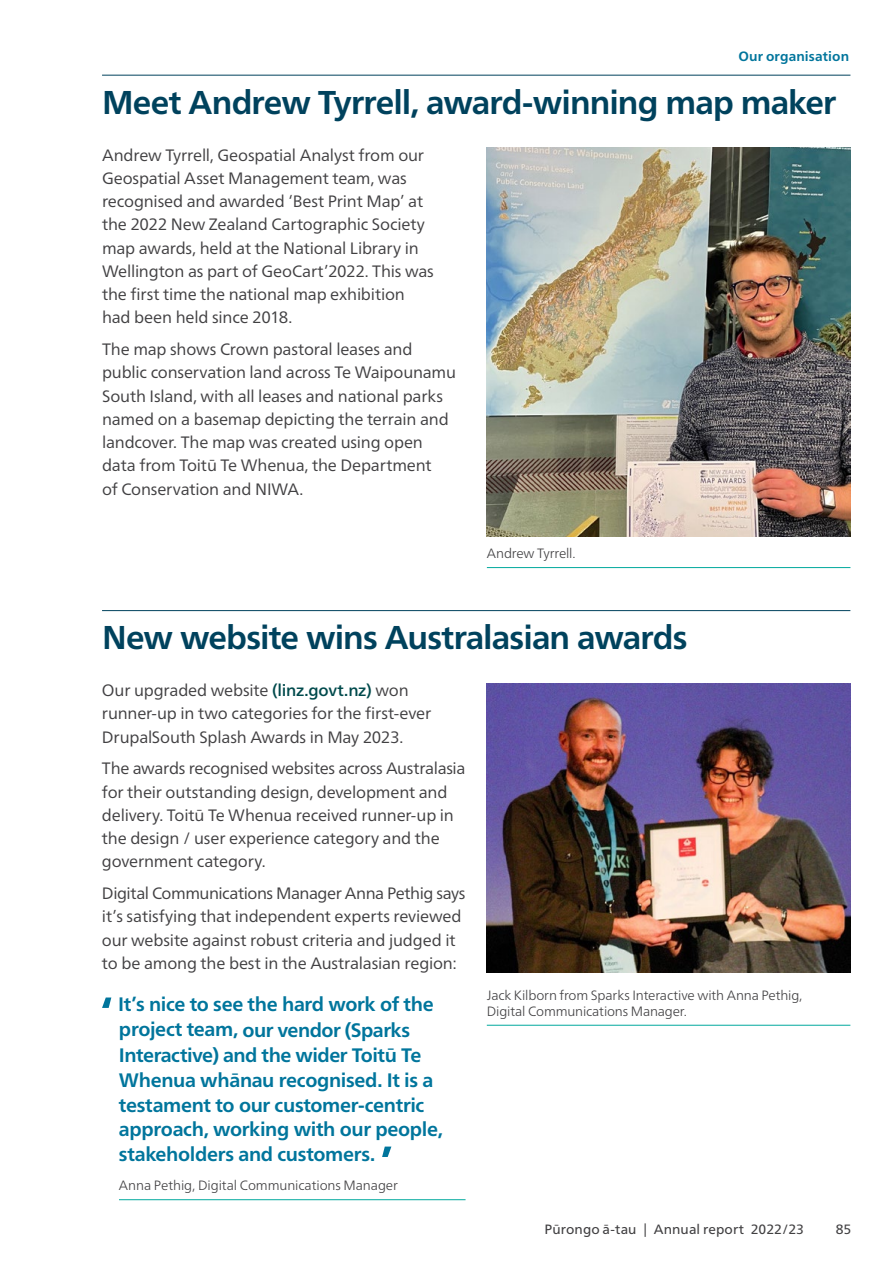
<style>
.page{position:relative;width:893px;height:1263px;background:#fff}
.page>*{position:absolute;margin:0;border:0;box-sizing:border-box;transform-origin:0 0}
.H2__Dark_Blue_bold__Small_article{font:700 33px "Frutiger Neue LT Pro";letter-spacing:-.025em;color:#00425d}
.Pull_Quote_Med_Blue__large{font:700 19.5px/25px "Frutiger Neue LT Pro";letter-spacing:-.02em;color:#00759c}
.Body_copy__Dark_Grey__MAIN{font:16.5px/23.2px "Frutiger Neue LT Pro";letter-spacing:-.015em;color:#414042}
.caption{font:300 13.5px/16.5px "Frutiger Neue LT Pro";letter-spacing:-.015em;color:#414042}
.Quote_caption__rule{font:300 13.5px "Frutiger Neue LT Pro";letter-spacing:-.01em;color:#414042}
.t1{font:13.5px "Frutiger Neue LT Pro";letter-spacing:.01em;color:#414042}
.t2{font:700 13.5px "Frutiger Neue LT Pro";letter-spacing:.01em;color:#00759c}
.s1{font-weight:500;color:#004a4c}
</style>
<div class="page">
<hr style="left:102px;top:75px;width:748px;height:1px;background:#00425d">
<hr style="left:487px;top:567px;width:363px;height:1px;background:#00a99d">
<img style="left:487px;top:148px;width:363px;height:388px">
<hr style="left:102px;top:610px;width:748px;height:1px;background:#00425d">
<hr style="left:119px;top:1199px;width:347px;height:1px;background:#00a99d">
<svg style="left:102px;top:997px;width:9px;height:11px"></svg>
<svg style="left:382px;top:1146px;width:9px;height:11px"></svg>
<hr style="left:487px;top:1025px;width:363px;height:1px;background:#00a99d">
<img style="left:487px;top:683px;width:363px;height:290px">
<p class="t2" style="left:738px;top:49px;width:112px">Our organisation</p>
<h2 class="H2__Dark_Blue_bold__Small_article" style="left:102px;top:83px;width:736px">Meet Andrew Tyrrell, award-winning map maker</h2>
<p class="Body_copy__Dark_Grey__MAIN" style="left:102px;top:143px;width:333px">Andrew Tyrrell, Geospatial Analyst from our Geospatial Asset Management team, was recognised and awarded ‘Best Print Map’ at the 2022 New Zealand Cartographic Society map awards, held at the National Library in Wellington as part of GeoCart’2022. This was the first time the national map exhibition had been held since 2018.</p>
<p class="Body_copy__Dark_Grey__MAIN" style="left:102px;top:338px;width:356px">The map shows Crown pastoral leases and public conservation land across Te Waipounamu South Island, with all leases and national parks named on a basemap depicting the terrain and landcover. The map was created using open data from Toitū Te Whenua, the Department<br>of Conservation and NIWA.</p>
<p class="caption" style="left:487px;top:545px;width:90px">Andrew Tyrrell.</p>
<h2 class="H2__Dark_Blue_bold__Small_article" style="left:102px;top:618px;width:587px">New website wins Australasian awards</h2>
<p class="Body_copy__Dark_Grey__MAIN" style="left:102px;top:678px;width:331px">Our upgraded website <span class="s1">(linz.govt.nz)</span> won runner-up in two categories for the first-ever<br>DrupalSouth Splash Awards in May 2023.</p>
<p class="Body_copy__Dark_Grey__MAIN" style="left:102px;top:757px;width:365px">The awards recognised websites across Australasia for their outstanding design, development and delivery. Toitū Te Whenua received runner-up in the design / user experience category and the government category.</p>
<p class="Body_copy__Dark_Grey__MAIN" style="left:102px;top:881px;width:365px">Digital Communications Manager Anna Pethig says it’s satisfying that independent experts reviewed our website against robust criteria and judged it to be among the best in the Australasian region:</p>
<p class="Pull_Quote_Med_Blue__large" style="left:118px;top:992px;width:326px">It’s nice to see the hard work of the project team, our vendor (Sparks Interactive) and the wider Toitū Te Whenua whānau recognised. It is a testament to our customer-centric approach, working with our people, stakeholders and customers.</p>
<p class="Quote_caption__rule" style="left:119px;top:1177px;width:280px">Anna Pethig, Digital Communications Manager</p>
<p class="caption" style="left:487px;top:986px;width:317px">Jack Kilborn from Sparks Interactive with Anna Pethig,<br>Digital Communications Manager.</p>
<p class="t1" style="left:544px;top:1221px;width:261px">Pūrongo ā-tau | Annual report 2022/23</p>
<p class="t1" style="left:836px;top:1221px;width:17px">85</p>
</div>
